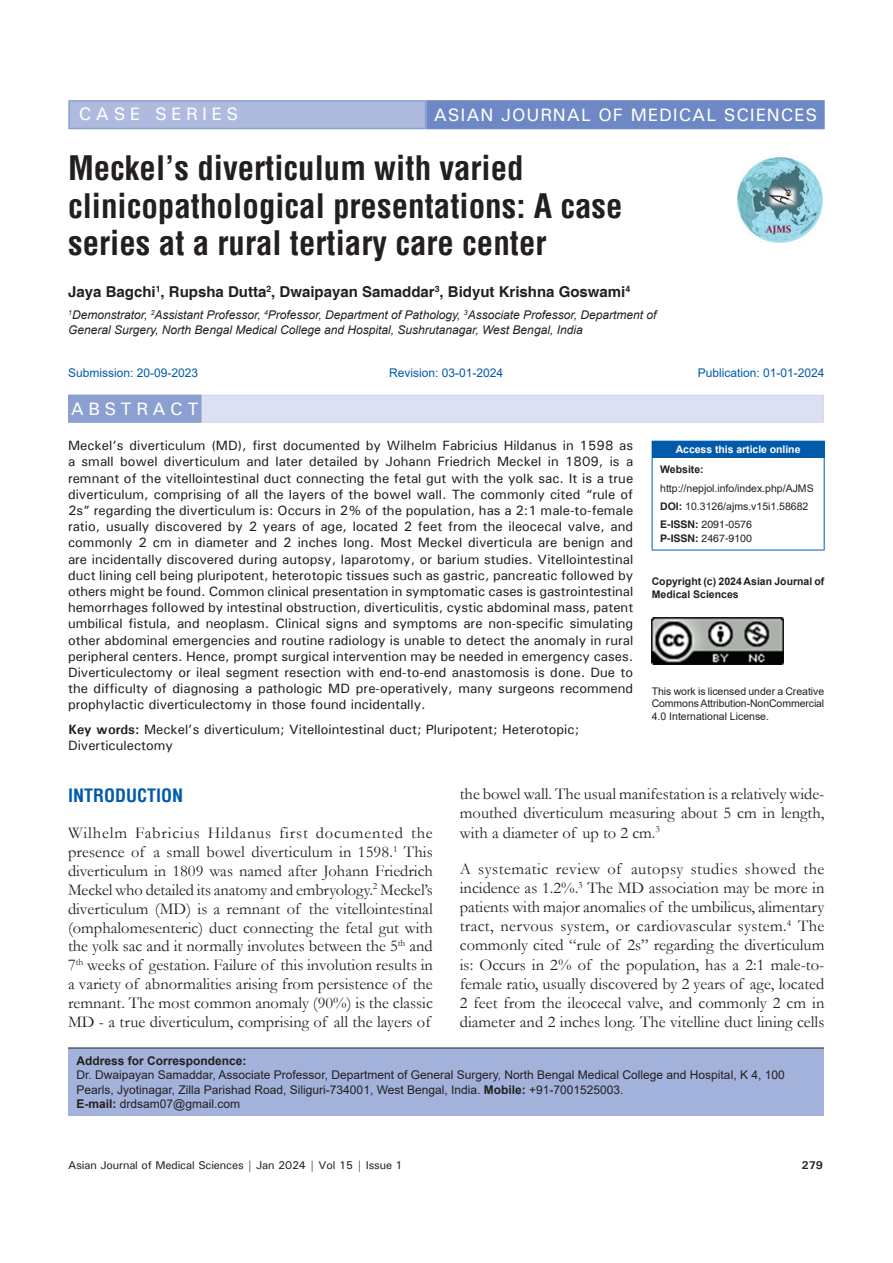
<style>
.page{position:relative;width:893px;height:1263px;background:#fff}
.page>*{position:absolute;margin:0;border:0;box-sizing:border-box;transform-origin:0 0}
.AT{font:700 condensed 33px/37.5px "Helvetica";color:#231f20}
.AH{font:500 18px "Univers";letter-spacing:.05em;color:#fff}
.t1{font:700 condensed 18px "Helvetica";color:#015aaa}
.AH-2{font:500 18px "Univers";letter-spacing:.25em;color:#fff}
.ABSH{font:500 18px "Univers";letter-spacing:.25em;color:#fff}
.TX{font:16.5px/18.9px "Garamond";color:#231f20;text-align:justify}
.AU{font:700 15px "Helvetica";color:#231f20}
.ABS{font:500 13.5px/16.2px "Univers";color:#231f20;text-align:justify}
.KWD{font:500 13.5px/16.2px "Univers";color:#231f20}
.ADD{font:12px/14.4px "Arial";color:#231f20}
.AFF{font:italic 12px/14.4px "Arial";color:#231f20}
.HIS{font:12px "Arial";color:#015aaa}
.t2{font:500 11.25px "Univers";letter-spacing:-.01em;color:#231f20}
.t3{font:700 11.25px "Univers";color:#231f20}
.License{font:10.5px/12.6px "Arial";letter-spacing:-.01em;color:#231f20;text-align:justify}
.License-2{font:700 10.5px/12.6px "Arial";color:#231f20}
.Web{font:10.5px/18.8px "Arial";color:#231f20}
.ISSN{font:10.5px/14.2px "Helvetica";color:#231f20}
.DOI{font:10.5px "Arial";color:#231f20}
.t4{font:700 10.5px "Arial";letter-spacing:-.005em;color:#fff}
.s1{font-weight:700}
</style>
<div class="page">
<div style="left:68px;top:1048px;width:756px;height:68px;background:#a3b2da"></div>
<hr style="left:68px;top:1047px;width:756px;height:1px;background:#231f20">
<img style="left:737px;top:157px;width:86px;height:86px">
<div style="left:69px;top:101px;width:356px;height:28px;background:#aebade"></div>
<div style="left:68px;top:100px;width:358px;height:29px;border:2px solid #8b9fd1"></div>
<div style="left:427px;top:101px;width:397px;height:28px;background:#6d88c5"></div>
<div style="left:426px;top:100px;width:399px;height:29px;border:2px solid #6d88c5"></div>
<div style="left:68px;top:395px;width:756px;height:28px;background:#dbe1f1"></div>
<div style="left:69px;top:395px;width:132px;height:27px;background:#8b9fd1"></div>
<div style="left:68px;top:395px;width:134px;height:28px;border:2px solid #8b9fd1"></div>
<div style="left:652px;top:441px;width:172px;height:16px;background:#015aaa"></div>
<svg style="left:824px;top:441px;width:1px;height:16px"></svg>
<hr style="left:652px;top:458px;width:1px;height:92px;background:#015aaa">
<hr style="left:652px;top:457px;width:172px;height:1px;background:#015aaa">
<hr style="left:824px;top:458px;width:1px;height:92px;background:#015aaa">
<hr style="left:652px;top:550px;width:172px;height:1px;background:#015aaa">
<img style="left:652px;top:618px;width:132px;height:46px">
<p class="AH-2" style="left:79px;top:103px;width:161px">CASE SERIES</p>
<p class="AH" style="left:434px;top:103px;width:385px">ASIAN JOURNAL OF MEDICAL SCIENCES</p>
<p class="AT" style="left:68px;top:149px;width:556px">Meckel’s diverticulum with varied clinicopathological presentations: A case series at a rural tertiary care center</p>
<p class="AU" style="left:68px;top:282px;width:564px">Jaya Bagchi<sup>1</sup>, Rupsha Dutta<sup>2</sup>, Dwaipayan Samaddar<sup>3</sup>, Bidyut Krishna Goswami<sup>4</sup></p>
<p class="AFF" style="left:68px;top:308px;width:590px"><sup>1</sup>Demonstrator, <sup>2</sup>Assistant Professor, <sup>4</sup>Professor, Department of Pathology, <sup>3</sup>Associate Professor, Department of<br>General Surgery, North Bengal Medical College and Hospital, Sushrutanagar, West Bengal, India</p>
<p class="HIS" style="left:68px;top:364px;width:132px">Submission: 20-09-2023</p>
<p class="HIS" style="left:389px;top:364px;width:116px">Revision: 03-01-2024</p>
<p class="HIS" style="left:698px;top:364px;width:128px">Publication: 01-01-2024</p>
<p class="ABSH" style="left:71px;top:397px;width:129px">ABSTRACT</p>
<p class="ABS" style="left:68px;top:437px;width:567px">Meckel’s diverticulum (MD), first documented by Wilhelm Fabricius Hildanus in 1598 as a small bowel diverticulum and later detailed by Johann Friedrich Meckel in 1809, is a remnant of the vitellointestinal duct connecting the fetal gut with the yolk sac. It is a true diverticulum, comprising of all the layers of the bowel wall. The commonly cited “rule of 2s” regarding the diverticulum is: Occurs in 2% of the population, has a 2:1 male-to-female ratio, usually discovered by 2 years of age, located 2 feet from the ileocecal valve, and commonly 2 cm in diameter and 2 inches long. Most Meckel diverticula are benign and are incidentally discovered during autopsy, laparotomy, or barium studies. Vitellointestinal duct lining cell being pluripotent, heterotopic tissues such as gastric, pancreatic followed by others might be found. Common clinical presentation in symptomatic cases is gastrointestinal hemorrhages followed by intestinal obstruction, diverticulitis, cystic abdominal mass, patent umbilical fistula, and neoplasm. Clinical signs and symptoms are non-specific simulating other abdominal emergencies and routine radiology is unable to detect the anomaly in rural peripheral centers. Hence, prompt surgical intervention may be needed in emergency cases.<br>Diverticulectomy or ileal segment resection with end-to-end anastomosis is done. Due to the difficulty of diagnosing a pathologic MD pre-operatively, many surgeons recommend prophylactic diverticulectomy in those found incidentally.</p>
<p class="KWD" style="left:68px;top:721px;width:513px"><span class="s1">Key words:</span> Meckel’s diverticulum; Vitellointestinal duct; Pluripotent; Heterotopic;<br>Diverticulectomy</p>
<p class="t4" style="left:676px;top:442px;width:126px">Access this article online</p>
<p class="Web" style="left:660px;top:460px;width:155px"><span class="s1">Website: </span>http://nepjol.info/index.php/AJMS</p>
<p class="DOI" style="left:660px;top:499px;width:150px"><span class="s1">DOI:</span> 10.3126/ajms.v15i1.58682</p>
<p class="ISSN" style="left:660px;top:517px;width:93px"><span class="s1">E-ISSN:</span> 2091-0576<br><span class="s1">P-ISSN:</span> 2467-9100</p>
<p class="License-2" style="left:652px;top:575px;width:174px">Copyright (c) 2024 Asian Journal of<br>Medical Sciences</p>
<p class="License" style="left:652px;top:685px;width:174px">This work is licensed under a Creative Commons Attribution-NonCommercial 4.0 International License.</p>
<h1 class="t1" style="left:68px;top:783px;width:117px">INTRODUCTION</h1>
<p class="TX" style="left:68px;top:823px;width:366px">Wilhelm Fabricius Hildanus first documented the presence of a small bowel diverticulum in 1598.<sup>1</sup> This diverticulum in 1809 was named after Johann Friedrich Meckel who detailed its anatomy and embryology.<sup>2</sup> Meckel’s diverticulum (MD) is a remnant of the vitellointestinal (omphalomesenteric) duct connecting the fetal gut with the yolk sac and it normally involutes between the 5<sup>th</sup> and 7<sup>th</sup> weeks of gestation. Failure of this involution results in a variety of abnormalities arising from persistence of the remnant. The most common anomaly (90%) is the classic MD - a true diverticulum, comprising of all the layers of</p>
<p class="TX" style="left:460px;top:784px;width:366px">the bowel wall. The usual manifestation is a relatively wide&shy;mouthed diverticulum measuring about 5 cm in length, with a diameter of up to 2 cm.<sup>3</sup></p>
<p class="TX" style="left:460px;top:859px;width:366px">A systematic review of autopsy studies showed the incidence as 1.2%.<sup>3</sup> The MD association may be more in patients with major anomalies of the umbilicus, alimentary tract, nervous system, or cardiovascular system.<sup>4</sup> The commonly cited “rule of 2s” regarding the diverticulum is: Occurs in 2% of the population, has a 2:1 male-to&shy;female ratio, usually discovered by 2 years of age, located 2 feet from the ileocecal valve, and commonly 2 cm in diameter and 2 inches long. The vitelline duct lining cells</p>
<p class="ADD" style="left:77px;top:1053px;width:710px"><span class="s1">Address for Correspondence:<br></span>Dr. Dwaipayan Samaddar, Associate Professor, Department of General Surgery, North Bengal Medical College and Hospital, K 4, 100<br>Pearls, Jyotinagar, Zilla Parishad Road, Siliguri-734001, West Bengal, India. <span class="s1">Mobile:</span> +91-7001525003.<br><span class="s1">E-mail:</span> drdsam07@gmail.com</p>
<p class="t2" style="left:68px;top:1157px;width:336px">Asian Journal of Medical Sciences | Jan 2024 | Vol 15 | Issue 1</p>
<p class="t3" style="left:802px;top:1158px;width:23px">279</p>
</div>
